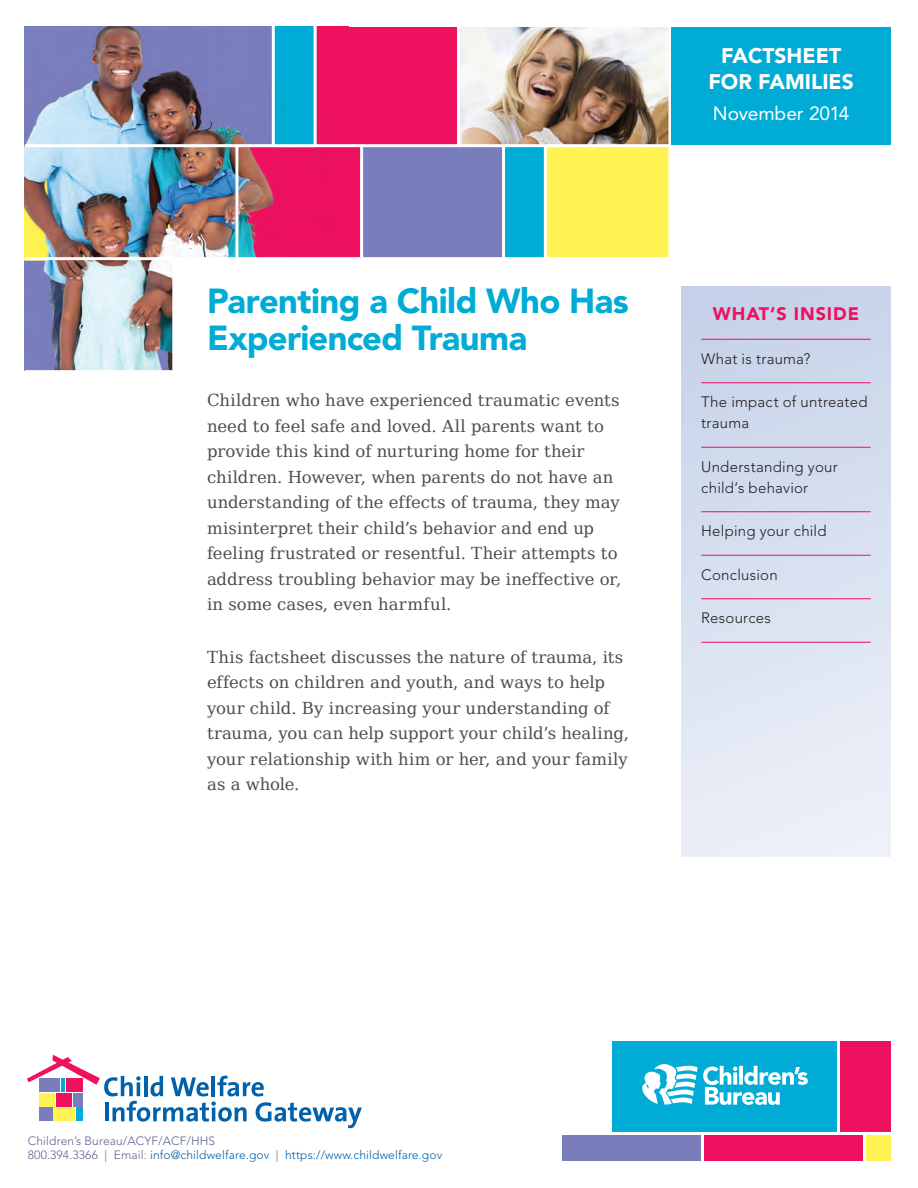
<style>
.page{position:relative;width:918px;height:1188px;background:#fff}
.page>*{position:absolute;margin:0;border:0;box-sizing:border-box;transform-origin:0 0}
.t1{font:900 34.5px/37.5px "Avenir";letter-spacing:-.02em;color:#00acd5}
.t2{font:900 21px/25.2px "Avenir";color:#fff;text-align:center}
.t3{font:19.05px "Avenir";letter-spacing:-.005em;color:#fff}
.t4{font:900 18px "Avenir";letter-spacing:.05em;color:#ed1160}
.t5{font:16.5px/25.5px "DejaVu Serif";color:#4b4c4d}
.t6{font:300 15px/21px "Avenir";letter-spacing:.015em;color:#231f20}
.t7{font:300 12px/13.5px "Avenir";letter-spacing:.01em;color:#606497}
.s1{color:#0161aa}
</style>
<div class="page">
<svg style="left:27px;top:1055px;width:335px;height:73px"></svg>
<div style="left:612px;top:1041px;width:225px;height:91px;background:#00acd5"></div>
<svg style="left:642px;top:1064px;width:166px;height:41px"></svg>
<div style="left:562px;top:1135px;width:139px;height:26px;background:#7a7dbc"></div>
<div style="left:704px;top:1135px;width:160px;height:26px;background:#ed1160"></div>
<div style="left:866px;top:1135px;width:25px;height:26px;background:#fff353"></div>
<div style="left:840px;top:1041px;width:51px;height:91px;background:#ed1160"></div>
<img style="left:25px;top:26px;width:866px;height:345px">
<div style="left:671px;top:27px;width:220px;height:117px;background:#00acd5"></div>
<div style="left:173px;top:258px;width:494px;height:115px;background:#fff"></div>
<hr style="left:863px;top:1134px;width:3px;height:27px;background:#fff">
<div style="left:681px;top:286px;width:210px;height:571px;background:linear-gradient(to bottom,#c6d0e8,#ecf0f8)"></div>
<hr style="left:701px;top:339px;width:170px;height:1px;background:#ed1160">
<hr style="left:701px;top:382px;width:170px;height:1px;background:#ed1160">
<hr style="left:701px;top:447px;width:170px;height:1px;background:#ed1160">
<hr style="left:701px;top:511px;width:170px;height:1px;background:#ed1160">
<hr style="left:701px;top:555px;width:170px;height:1px;background:#ed1160">
<hr style="left:701px;top:598px;width:170px;height:1px;background:#ed1160">
<hr style="left:701px;top:642px;width:170px;height:1px;background:#ed1160">
<h1 class="t1" style="left:207px;top:282px;width:423px">Parenting a Child Who Has<br>Experienced Trauma</h1>
<p class="t5" style="left:207px;top:386px;width:416px">Children who have experienced traumatic events need to feel safe and loved. All parents want to provide this kind of nurturing home for their children. However, when parents do not have an understanding of the effects of trauma, they may misinterpret their child’s behavior and end up feeling frustrated or resentful. Their attempts to address troubling behavior may be ineffective or, in some cases, even harmful.</p>
<p class="t5" style="left:207px;top:643px;width:423px">This factsheet discusses the nature of trauma, its effects on children and youth, and ways to help your child. By increasing your understanding of trauma, you can help support your child’s healing, your relationship with him or her, and your family as a whole.</p>
<p class="t2" style="left:708px;top:43px;width:147px">FACTSHEET<br>FOR FAMILIES</p>
<p class="t3" style="left:713px;top:102px;width:138px">November 2014</p>
<p class="t4" style="left:713px;top:303px;width:148px">WHAT’S INSIDE</p>
<p class="t6" style="left:701px;top:348px;width:111px">What is trauma?</p>
<p class="t6" style="left:701px;top:392px;width:168px">The impact of untreated trauma</p>
<p class="t6" style="left:701px;top:456px;width:138px">Understanding your child’s behavior</p>
<p class="t6" style="left:701px;top:521px;width:127px">Helping your child</p>
<p class="t6" style="left:701px;top:564px;width:78px">Conclusion</p>
<p class="t6" style="left:701px;top:608px;width:71px">Resources</p>
<p class="t7" style="left:28px;top:1134px;width:416px">Children’s Bureau/ACYF/ACF/HHS<br>800.394.3366 | Email: <span class="s1">info@childwelfare.gov</span> | <span class="s1">https://www.childwelfare.gov</span></p>
</div>
